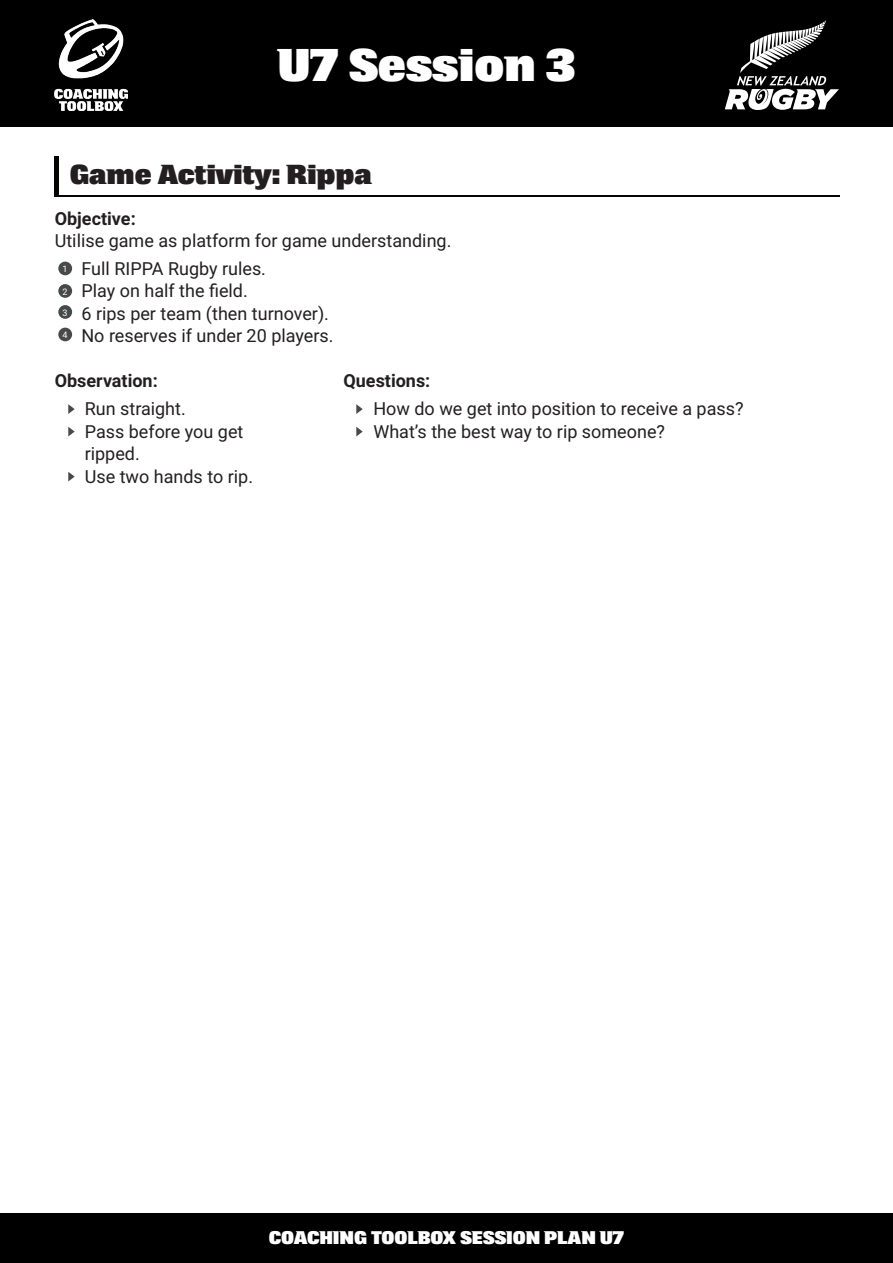
<style>
.page{position:relative;width:893px;height:1263px;background:#fff}
.page>*{position:absolute;margin:0;border:0;box-sizing:border-box;transform-origin:0 0}
.t1{font:700 45px "NZ Rugby Chisel";color:#fff}
.t2{font:700 27px "NZ Rugby Chisel";color:#231f20}
.t3{font:18px/22.5px "Roboto";color:#231f20}
.t4{font:700 18px "Roboto";color:#231f20}
.t5{font:700 18px "NZ Rugby Chisel";color:#fff}
.t6{font:9px "Roboto";color:#fff}
</style>
<div class="page">
<div style="left:0;top:0;width:893px;height:126px;background:#000"></div>
<svg style="left:725px;top:20px;width:114px;height:90px"></svg>
<div style="left:0;top:1213px;width:893px;height:50px;background:#000"></div>
<img style="left:55px;top:20px;width:72px;height:91px">
<svg style="left:68px;top:404px;width:7px;height:10px"></svg>
<svg style="left:356px;top:404px;width:7px;height:10px"></svg>
<svg style="left:68px;top:427px;width:7px;height:9px"></svg>
<svg style="left:68px;top:472px;width:7px;height:9px"></svg>
<svg style="left:356px;top:427px;width:7px;height:9px"></svg>
<hr style="left:55px;top:196px;width:785px;height:1px;background:#040503">
<hr style="left:55px;top:157px;width:4px;height:40px;background:#040503">
<div style="left:58px;top:262px;width:14px;height:13px;background:#474a4a;border-radius:50%"></div>
<div style="left:58px;top:284px;width:14px;height:14px;background:#474a4a;border-radius:50%"></div>
<div style="left:58px;top:305px;width:14px;height:14px;background:#474a4a;border-radius:50%"></div>
<div style="left:58px;top:328px;width:14px;height:13px;background:#474a4a;border-radius:50%"></div>
<p class="t1" style="left:277px;top:39px;width:299px">U7 Session 3</p>
<p class="t2" style="left:70px;top:160px;width:304px">Game Activity: Rippa</p>
<p class="t4" style="left:55px;top:206px;width:83px">Objective:</p>
<p class="t3" style="left:55px;top:229px;width:398px">Utilise game as platform for game understanding.</p>
<p class="t3" style="left:81px;top:256px;width:186px">Full RIPPA Rugby rules.</p>
<p class="t3" style="left:81px;top:279px;width:168px">Play on half the field.</p>
<p class="t3" style="left:81px;top:301px;width:249px">6 rips per team (then turnover).</p>
<p class="t3" style="left:81px;top:324px;width:253px">No reserves if under 20 players.</p>
<p class="t6" style="left:62px;top:262px;width:7px">1</p>
<p class="t6" style="left:62px;top:285px;width:7px">2</p>
<p class="t6" style="left:62px;top:306px;width:7px">3</p>
<p class="t6" style="left:62px;top:328px;width:7px">4</p>
<p class="t4" style="left:55px;top:368px;width:105px">Observation:</p>
<p class="t3" style="left:85px;top:397px;width:103px">Run straight.</p>
<p class="t3" style="left:85px;top:419px;width:160px">Pass before you get ripped.</p>
<p class="t3" style="left:85px;top:464px;width:170px">Use two hands to rip.</p>
<p class="t4" style="left:343px;top:368px;width:88px">Questions:</p>
<p class="t3" style="left:373px;top:397px;width:372px">How do we get into position to receive a pass?</p>
<p class="t3" style="left:373px;top:419px;width:293px">What’s the best way to rip someone?</p>
<p class="t5" style="left:269px;top:1227px;width:357px">COACHING TOOLBOX SESSION PLAN U7</p>
</div>
